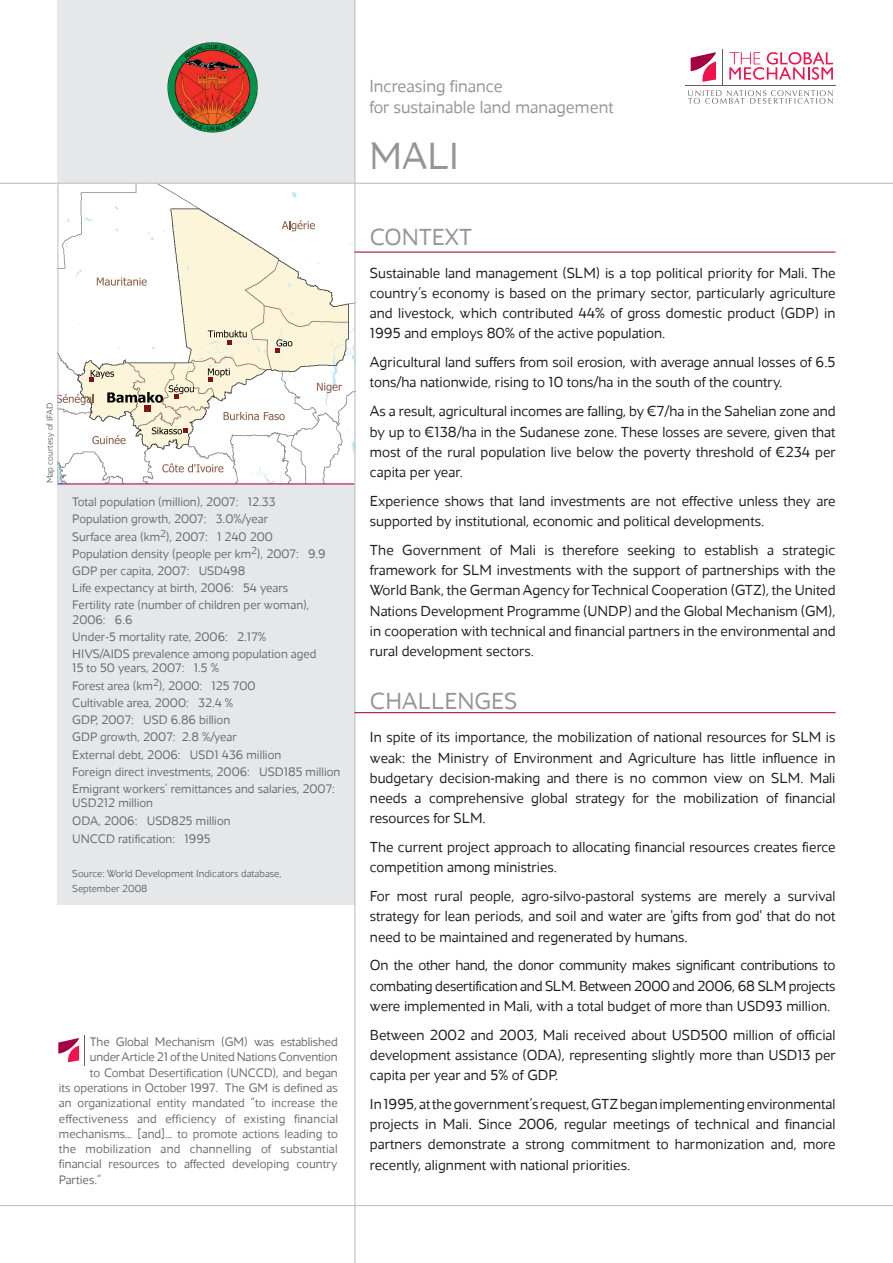
<style>
.page{position:relative;width:893px;height:1263px;background:#fff}
.page>*{position:absolute;margin:0;border:0;box-sizing:border-box;transform-origin:0 0}
.t1{font:300 39px "Maya Samuels";color:#939598}
.t2{font:300 24px "Maya Samuels";color:#939598}
.t3{font:300 18px/21.6px "Maya Samuels";color:#939598}
.t4{font:300 15px/20.2px "Maya Samuels";color:#231f20;text-align:justify}
.t5{font:300 12.75px/17.2px "Maya Samuels";color:#6c6d70}
.t6{font:300 10.5px/14.2px "Maya Samuels";color:#6c6d70}
.t7{font:300 9px "Maya Samuels";color:#6c6d70}
</style>
<div class="page">
<div style="left:57px;top:0;width:298px;height:905px;background:#e6e7e9"></div>
<img style="left:58px;top:184px;width:296px;height:299px">
<div style="left:144px;top:405px;width:7px;height:7px;background:#7f131c"></div>
<svg style="left:107px;top:392px;width:56px;height:11px"></svg>
<svg style="left:276px;top:339px;width:16px;height:13px"></svg>
<svg style="left:208px;top:368px;width:22px;height:13px"></svg>
<svg style="left:89px;top:370px;width:25px;height:12px"></svg>
<svg style="left:152px;top:427px;width:36px;height:7px"></svg>
<svg style="left:208px;top:330px;width:39px;height:14px"></svg>
<svg style="left:169px;top:384px;width:25px;height:14px"></svg>
<svg style="left:282px;top:220px;width:33px;height:11px"></svg>
<svg style="left:97px;top:278px;width:50px;height:8px"></svg>
<svg style="left:317px;top:383px;width:25px;height:10px"></svg>
<svg style="left:92px;top:435px;width:34px;height:9px"></svg>
<svg style="left:224px;top:412px;width:61px;height:8px"></svg>
<svg style="left:162px;top:463px;width:61px;height:9px"></svg>
<svg style="left:58px;top:394px;width:36px;height:11px"></svg>
<hr style="left:354px;top:0;width:1px;height:1263px;background:#bcbdc0">
<hr style="left:57px;top:184px;width:1px;height:299px;background:#bcbdc0">
<hr style="left:354px;top:252px;width:482px;height:1px;background:#a30146">
<hr style="left:57px;top:483px;width:297px;height:1px;background:#a30146">
<hr style="left:354px;top:712px;width:482px;height:1px;background:#a30146">
<hr style="left:0;top:183px;width:893px;height:1px;background:#bcbdc0">
<hr style="left:0;top:1205px;width:893px;height:1px;background:#bcbdc0">
<img style="left:167px;top:42px;width:90px;height:90px">
<svg style="left:58px;top:1038px;width:21px;height:24px"></svg>
<hr style="left:84px;top:1035px;width:1px;height:30px;background:#616164">
<svg style="left:729px;top:52px;width:104px;height:28px"></svg>
<svg style="left:691px;top:52px;width:25px;height:30px"></svg>
<hr style="left:722px;top:49px;width:1px;height:36px;background:#616164">
<hr style="left:685px;top:85px;width:151px;height:1px;background:#616164">
<svg style="left:688px;top:90px;width:145px;height:14px"></svg>
<p class="t7" style="left:45px;top:483px;width:82px;rotate:-90deg">Map courtesy of IFAD</p>
<p class="t5" style="left:72px;top:493px;width:255px">Total population (million), 2007: 12.33<br>Population growth, 2007: 3.0%/year<br>Surface area (km<sup>2</sup>), 2007: 1 240 200<br>Population density (people per km<sup>2</sup>), 2007: 9.9<br>GDP per capita, 2007: USD498<br>Life expectancy at birth, 2006: 54 years Fertility rate (number of children per woman),</p>
<p class="t5" style="left:72px;top:611px;width:246px">2006: 6.6<br>Under-5 mortality rate, 2006: 2.17%<br>H IVS/AIDS prevalence among population aged</p>
<p class="t5" style="left:72px;top:659px;width:270px">15 to 50 years, 2007: 1.5 %<br>Forest area (km<sup>2</sup>), 2000: 125 700<br>Cultivable area, 2000: 32.4 %<br>GDP, 2007: USD 6.86 billion<br>GDP growth, 2007: 2.8 %/year<br>External debt, 2006: USD1 436 million<br>Foreign direct investments, 2006: USD185 million Emigrant workers’ remittances and salaries, 2007:</p>
<p class="t5" style="left:72px;top:794px;width:160px;line-height:17.7px">USD212 million<br>ODA, 2006: USD825 million<br>UNCCD ratification: 1995</p>
<p class="t6" style="left:72px;top:866px;width:211px">Source: World Development Indicators database,<br>September 2008</p>
<p class="t5" style="left:90px;top:1033px;width:249px">The Global Mechanism (GM) was established</p>
<p class="t5" style="left:90px;top:1048px;width:249px">under Article 21 of the United Nations Convention</p>
<p class="t5" style="left:90px;top:1064px;width:249px">to Combat Desertification (UNCCD), and began</p>
<p class="t5" style="left:59px;top:1079px;width:280px">its operations in October 1997. The GM is defined as</p>
<p class="t5" style="left:59px;top:1094px;width:280px">an organizational entity mandated “to increase the</p>
<p class="t5" style="left:59px;top:1109px;width:281px">effectiveness and efficiency of existing financial</p>
<p class="t5" style="left:59px;top:1125px;width:280px">mechanisms… [and]… to promote actions leading to</p>
<p class="t5" style="left:59px;top:1140px;width:280px">the mobilization and channelling of substantial</p>
<p class="t5" style="left:59px;top:1155px;width:280px">financial resources to affected developing country</p>
<p class="t5" style="left:59px;top:1171px;width:44px">Parties.”</p>
<p class="t3" style="left:369px;top:75px;width:246px">Increasing finance<br>for sustainable land management</p>
<h1 class="t1" style="left:369px;top:134px;width:91px">MALI</h1>
<h2 class="t2" style="left:370px;top:223px;width:31px">Conte</h2>
<h2 class="t2" style="left:445px;top:223px;width:23px">xt</h2>
<p class="t4" style="left:370px;top:262px;width:467px">Sustainable land management (SLM) is a top political priority for Mali. The country’s economy is based on the primary sector, particularly agriculture and livestock, which contributed 44% of gross domestic product (GDP) in 1995 and employs 80% of the active population.</p>
<p class="t4" style="left:370px;top:352px;width:467px">Agricultural land suffers from soil erosion, with average annual losses of 6.5 tons/ha nationwide, rising to 10 tons/ha in the south of the country.</p>
<p class="t4" style="left:370px;top:401px;width:468px">As a result, agricultural incomes are falling, by €7/ha in the Sahelian zone and by up to €138/ha in the Sudanese zone. These losses are severe, given that most of the rural population live below the poverty threshold of €234 per capita per year.</p>
<p class="t4" style="left:370px;top:490px;width:467px">Experience shows that land investments are not effective unless they are supported by institutional, economic and political developments.</p>
<p class="t4" style="left:370px;top:539px;width:467px">The Government of Mali is therefore seeking to establish a strategic framework for SLM investments with the support of partnerships with the World Bank, the German Agency for Technical Cooperation (GTZ), the United Nations Development Programme (UNDP) and the Global Mechanism (GM), in cooperation with technical and financial partners in the environmental and rural development sectors.</p>
<h2 class="t2" style="left:370px;top:688px;width:48px">Challenges</h2>
<p class="t4" style="left:370px;top:727px;width:467px">In spite of its importance, the mobilization of national resources for SLM is weak: the Ministry of Environment and Agriculture has little influence in budgetary decision-making and there is no common view on SLM. Mali needs a comprehensive global strategy for the mobilization of financial resources for SLM.</p>
<p class="t4" style="left:370px;top:837px;width:467px">The current project approach to allocating financial resources creates fierce competition among ministries.</p>
<p class="t4" style="left:370px;top:886px;width:467px">For most rural people, agro-silvo-pastoral systems are merely a survival strategy for lean periods, and soil and water are 'gifts from god' that do not need to be maintained and regenerated by humans.</p>
<p class="t4" style="left:370px;top:955px;width:467px">On the other hand, the donor community makes significant contributions to combating desertification and SLM. Between 2000 and 2006, 68 SLM projects were implemented in Mali, with a total budget of more than USD93 million.</p>
<p class="t4" style="left:370px;top:1024px;width:468px">Between 2002 and 2003, Mali received about USD500 million of official development assistance (ODA), representing slightly more than USD13 per capita per year and 5% of GDP.</p>
<p class="t4" style="left:370px;top:1094px;width:467px">In 1995, at the government’s request, GTZ began implementing environmental projects in Mali. Since 2006, regular meetings of technical and financial partners demonstrate a strong commitment to harmonization and, more recently, alignment with national priorities.</p>
</div>
